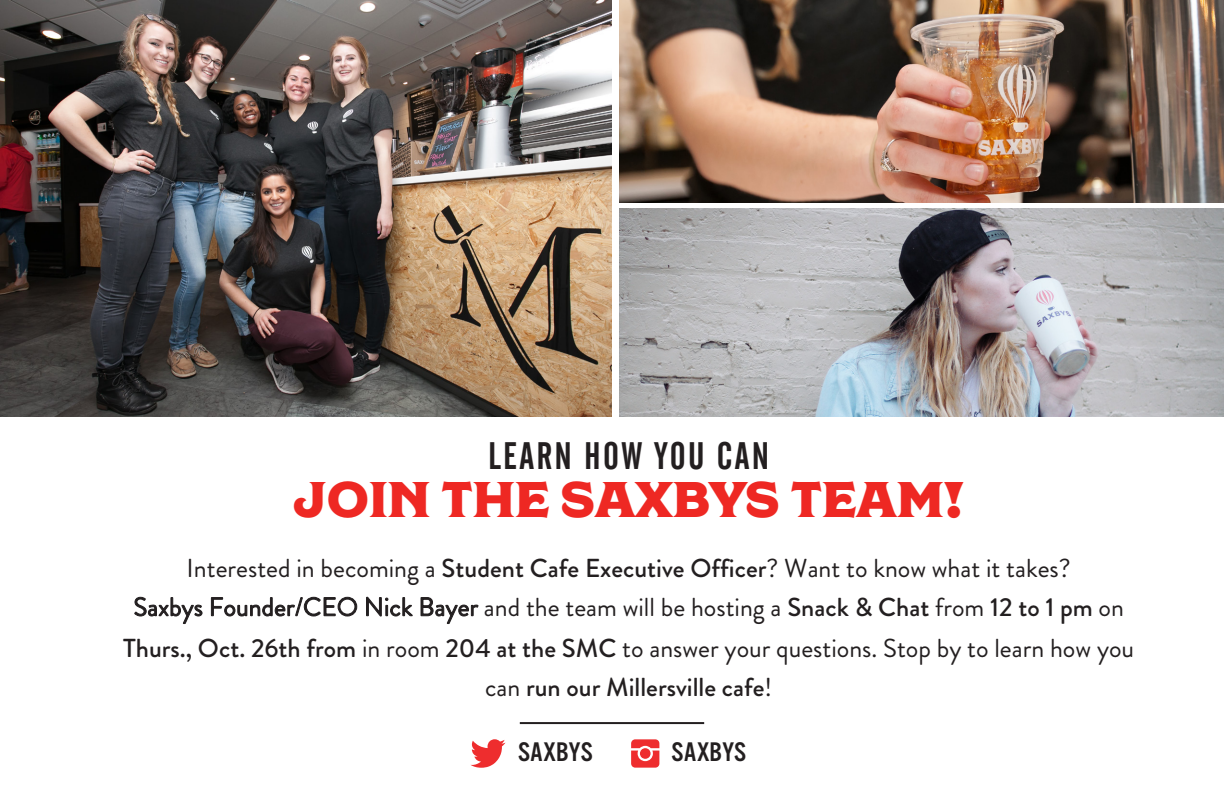
<style>
.page{position:relative;width:1224px;height:792px;background:#fff}
.page>*{position:absolute;margin:0;border:0;box-sizing:border-box;transform-origin:0 0}
.t1{font:50px "Regina Black Solid";letter-spacing:.02em;color:#ee2823}
.t2{font:38px "Alternate Gothic No 2 BT";letter-spacing:.06em;color:#231f20}
.t3{font:28px "Alternate Got No 3 D";color:#231f20}
.t4{font:26px/39.8px "Brandon Grotesque";color:#231f20;text-align:center}
.s1{font-weight:500}
</style>
<div class="page">
<img style="left:619px;top:0;width:605px;height:202px">
<svg style="left:470px;top:739px;width:35px;height:29px"></svg>
<svg style="left:631px;top:739px;width:28px;height:29px"></svg>
<hr style="left:520px;top:722px;width:184px;height:2px;background:#231f20">
<img style="left:0;top:0;width:612px;height:416px">
<img style="left:619px;top:208px;width:605px;height:208px">
<p class="t2" style="left:488px;top:434px;width:283px">LEARN HOW YOU CAN</p>
<p class="t1" style="left:294px;top:471px;width:671px">JOIN THE SAXBYS TEAM!</p>
<p class="t4" style="left:123px;top:548px;width:1013px">Interested in becoming a <span class="s1">Student Cafe Executive Officer</span>? Want to know what it takes?<br>Saxbys Founder/CEO Nick Bayer and the team will be hosting a <span class="s1">Snack &amp; Chat</span> from <span class="s1">12 to 1 pm</span> on <span class="s1">Thurs., Oct. 26th from</span> in room <span class="s1">204 at the SMC</span> to answer your questions. Stop by to learn how you can <span class="s1">run our Millersville cafe</span>!</p>
<p class="t3" style="left:518px;top:737px;width:76px">SAXBYS</p>
<p class="t3" style="left:672px;top:737px;width:76px">SAXBYS</p>
</div>
